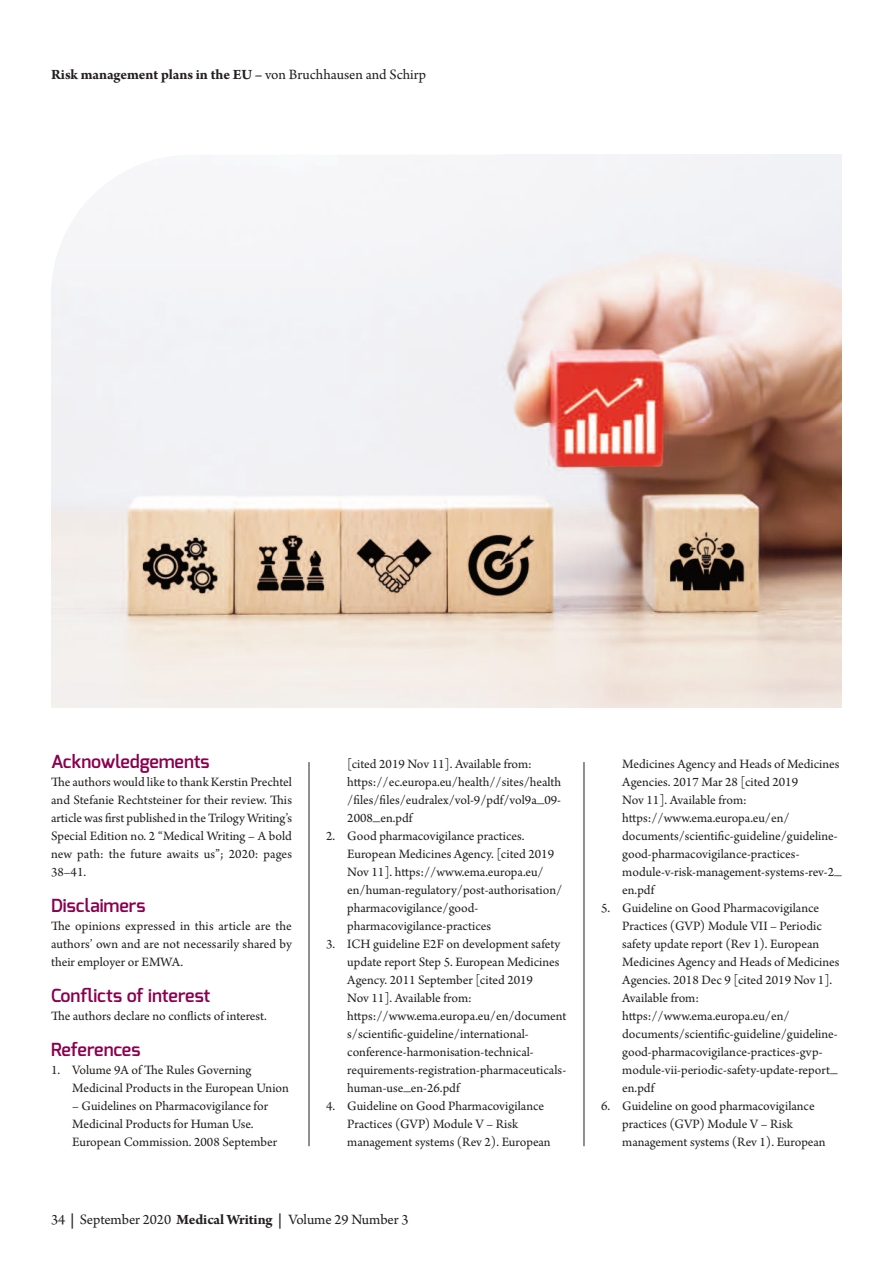
<style>
.page{position:relative;width:893px;height:1263px;background:#fff}
.page>*{position:absolute;margin:0;border:0;box-sizing:border-box;transform-origin:0 0}
.t1{font:600 18px "Exo";color:#88004f}
.t2{font:700 15px "Arno Pro";letter-spacing:-.005em;color:#231f20}
.t3{font:15px "Arno Pro";letter-spacing:-.005em;color:#231f20}
.t4{font:13.5px/18px "Arno Pro";color:#231f20}
.s1{font-weight:400}
.s2{font-weight:700}
</style>
<div class="page">
<hr style="left:584px;top:762px;width:1px;height:384px;background:#231f20">
<hr style="left:309px;top:762px;width:1px;height:384px;background:#231f20">
<img style="left:503px;top:155px;width:339px;height:269px">
<img style="left:51px;top:424px;width:791px;height:283px">
<p class="t2" style="left:51px;top:69px;width:377px">Risk management plans in the EU – <span class="s1">von Bruchhausen and Schirp</span></p>
<h1 class="t1" style="left:51px;top:754px;width:160px">Acknowledgements</h1>
<p class="t4" style="left:51px;top:774px;width:242px;text-align:justify">The authors would like to thank Kerstin Prechtel and Stefanie Rechtsteiner for their review. This article was first published in the Trilogy Writing’s Special Edition no. 2 “Medical Writing – A bold new path: the future awaits us”; 2020: pages 38–41.</p>
<h1 class="t1" style="left:51px;top:898px;width:96px">Disclaimers</h1>
<p class="t4" style="left:51px;top:918px;width:242px;text-align:justify">The opinions expressed in this article are the authors’ own and are not necessarily shared by their employer or EMWA.</p>
<h1 class="t1" style="left:51px;top:988px;width:161px">Conflicts of interest</h1>
<p class="t4" style="left:51px;top:1008px;width:217px">The authors declare no conflicts of interest.</p>
<h1 class="t1" style="left:51px;top:1042px;width:91px">References</h1>
<p class="t4" style="left:72px;top:1062px;width:218px;text-indent:-21px">1. Volume 9A of The Rules Governing<br>Medicinal Products in the European Union</p>
<p class="t4" style="left:72px;top:1098px;width:206px">– Guidelines on Pharmacovigilance for<br>Medicinal Products for Human Use.<br>European Commission. 2008 September</p>
<p class="t4" style="left:347px;top:756px;width:216px">[cited 2019 Nov 11]. Available from: https://ec.europa.eu/health//sites/health /files/files/eudralex/vol-9/pdf/vol9a_09- 2008_en.pdf</p>
<p class="t4" style="left:347px;top:828px;width:217px;text-indent:-21px">2. Good pharmacovigilance practices.<br>European Medicines Agency. [cited 2019<br>Nov 11]. https://www.ema.europa.eu/ en/human-regulatory/post-authorisation/ pharmacovigilance/good&shy;pharmacovigilance-practices</p>
<p class="t4" style="left:347px;top:936px;width:221px;text-indent:-21px">3. ICH guideline E2F on development safety update report Step 5. European Medicines Agency. 2011 September [cited 2019<br>Nov 11]. Available from: https://www.ema.europa.eu/en/document s/scientific-guideline/international&shy;conference-harmonisation-technical&shy;requirements-registration-pharmaceuticals&shy;human-use_en-26.pdf</p>
<p class="t4" style="left:347px;top:1098px;width:205px;text-indent:-21px">4. Guideline on Good Pharmacovigilance<br>Practices (GVP) Module V – Risk management systems (Rev 2). European</p>
<p class="t3" style="left:51px;top:1214px;width:359px">34 <span class="s2">|</span> September 2020 <span class="s2">Medical Writing |</span> Volume 29 Number 3</p>
<p class="t4" style="left:622px;top:756px;width:221px">Medicines Agency and Heads of Medicines Agencies. 2017 Mar 28 [cited 2019<br>Nov 11]. Available from: https://www.ema.europa.eu/en/ documents/scientific-guideline/guideline&shy;good-pharmacovigilance-practices&shy;module-v-risk-management-systems-rev-2_ en.pdf</p>
<p class="t4" style="left:622px;top:900px;width:219px;text-indent:-21px">5. Guideline on Good Pharmacovigilance Practices (GVP) Module VII – Periodic safety update report (Rev 1). European Medicines Agency and Heads of Medicines Agencies. 2018 Dec 9 [cited 2019 Nov 1].<br>Available from: https://www.ema.europa.eu/en/ documents/scientific-guideline/guideline&shy;good-pharmacovigilance-practices-gvp&shy;module-vii-periodic-safety-update-report_ en.pdf</p>
<p class="t4" style="left:622px;top:1098px;width:205px;text-indent:-21px">6. Guideline on good pharmacovigilance practices (GVP) Module V – Risk management systems (Rev 1). European</p>
</div>
